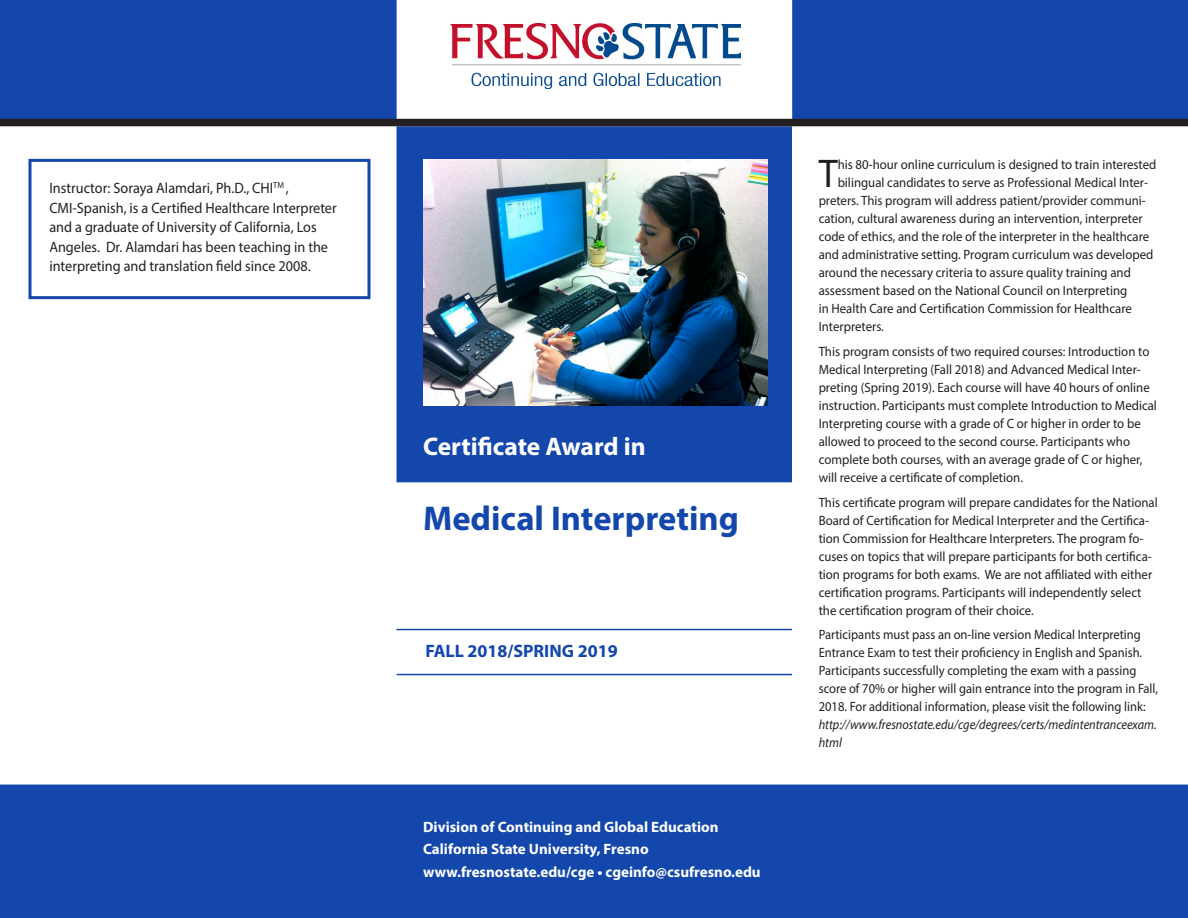
<style>
.page{position:relative;width:1188px;height:918px;background:#fff}
.page>*{position:absolute;margin:0;border:0;box-sizing:border-box;transform-origin:0 0}
.Prereg_recommend{font:40.2px "Myriad Pro";color:#231f20;scale:.95 1}
.Course_title{font:700 34.5px "Myriad Pro";color:#1447ac}
.Course_title-2{font:700 25.5px "Myriad Pro";color:#fff}
.course_subhead{font:700 18px "Myriad Pro";color:#1447ac}
.Prereg_recommend-2{font:15px/19.5px "Myriad Pro";color:#231f20;scale:.95 1}
.t1{font:700 15px "Myriad Pro";color:#fff}
.Prereg_recommend-3{font:13.5px/18px "Myriad Pro";color:#231f20;scale:.95 1}
.Prereg_recommend-4{font:13.5px/18px "Myriad Pro";color:#231f20;scale:.93 1}
.s1{font-style:italic}
</style>
<div class="page">
<div style="left:397px;top:126px;width:395px;height:356px;background:#1447ac"></div>
<div style="left:0;top:785px;width:1188px;height:133px;background:#1447ac"></div>
<hr style="left:397px;top:674px;width:395px;height:1px;background:#1447ac">
<hr style="left:396px;top:629px;width:396px;height:1px;background:#1447ac">
<div style="left:0;top:0;width:1188px;height:119px;background:#1447ac"></div>
<svg style="left:397px;top:0;width:395px;height:119px"></svg>
<div style="left:0;top:119px;width:1188px;height:7px;background:#231f20"></div>
<img style="left:451px;top:24px;width:290px;height:64px">
<div style="left:28px;top:159px;width:342px;height:140px;border:3px solid #1447ac"></div>
<img style="left:424px;top:160px;width:343px;height:245px">
<p class="Prereg_recommend-2" style="left:49px;top:178px;width:304px">Instructor: Soraya Alamdari, Ph.D., CHI<sup>TM</sup> , CMI-Spanish, is a Certified Healthcare Interpreter and a graduate of University of California, Los Angeles. Dr. Alamdari has been teaching in the interpreting and translation field since 2008.</p>
<p class="Course_title-2" style="left:423px;top:430px;width:224px">Certificate Award in</p>
<p class="Course_title" style="left:423px;top:496px;width:317px">Medical Interpreting</p>
<p class="course_subhead" style="left:425px;top:639px;width:194px">FALL 2018/SPRING 2019</p>
<p class="t1" style="left:423px;top:817px;width:297px">Division of Continuing and Global Education</p>
<p class="t1" style="left:423px;top:839px;width:227px">California State University, Fresno</p>
<p class="t1" style="left:423px;top:862px;width:339px">www.fresnostate.edu/cge • cgeinfo@csufresno.edu</p>
<p class="Prereg_recommend" style="left:819px;top:149px;width:21px">T</p>
<p class="Prereg_recommend-3" style="left:838px;top:155px;width:337px">his 80-hour online curriculum is designed to train interested</p>
<p class="Prereg_recommend-3" style="left:838px;top:173px;width:328px">bilingual candidates to serve as Professional Medical Inter-</p>
<p class="Prereg_recommend-3" style="left:819px;top:191px;width:346px">preters. This program will address patient/provider communi-</p>
<p class="Prereg_recommend-3" style="left:819px;top:209px;width:343px">cation, cultural awareness during an intervention, interpreter</p>
<p class="Prereg_recommend-3" style="left:819px;top:227px;width:349px">code of ethics, and the role of the interpreter in the healthcare</p>
<p class="Prereg_recommend-3" style="left:819px;top:245px;width:354px">and administrative setting. Program curriculum was developed</p>
<p class="Prereg_recommend-3" style="left:819px;top:263px;width:330px">around the necessary criteria to assure quality training and</p>
<p class="Prereg_recommend-3" style="left:819px;top:281px;width:326px">assessment based on the National Council on Interpreting</p>
<p class="Prereg_recommend-3" style="left:819px;top:299px;width:331px">in Health Care and Certification Commission for Healthcare</p>
<p class="Prereg_recommend-3" style="left:819px;top:317px;width:70px">Interpreters.</p>
<p class="Prereg_recommend-3" style="left:819px;top:342px;width:358px">This program consists of two required courses: Introduction to Medical Interpreting (Fall 2018) and Advanced Medical Inter&shy;preting (Spring 2019). Each course will have 40 hours of online instruction. Participants must complete Introduction to Medical Interpreting course with a grade of C or higher in order to be allowed to proceed to the second course. Participants who complete both courses, with an average grade of C or higher, will receive a certificate of completion.</p>
<p class="Prereg_recommend-3" style="left:819px;top:493px;width:358px">This certificate program will prepare candidates for the National Board of Certification for Medical Interpreter and the Certifica&shy;tion Commission for Healthcare Interpreters. The program fo&shy;cuses on topics that will prepare participants for both certifica&shy;tion programs for both exams. We are not affiliated with either certification programs. Participants will independently select the certification program of their choice.</p>
<p class="Prereg_recommend-4" style="left:819px;top:626px;width:366px">Participants must pass an on-line version Medical Interpreting Entrance Exam to test their proficiency in English and Spanish.<br>Participants successfully completing the exam with a passing score of 70% or higher will gain entrance into the program in Fall, 2018. For additional information, please visit the following link: <span class="s1">http://www.fresnostate.edu/cge/degrees/certs/medintentranceexam. html</span></p>
</div>
